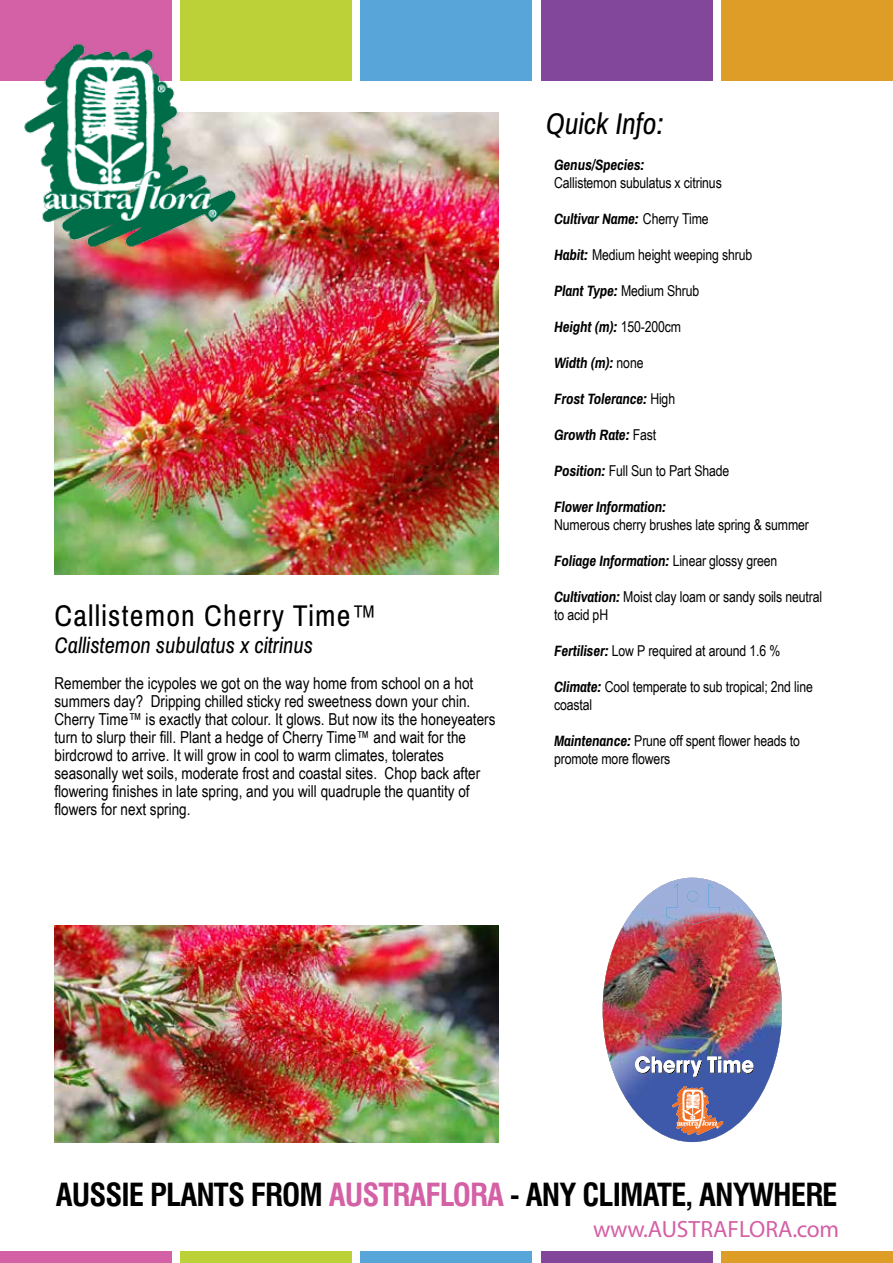
<style>
.page{position:relative;width:893px;height:1263px;background:#fff}
.page>*{position:absolute;margin:0;border:0;box-sizing:border-box;transform-origin:0 0}
.t1{font:700 condensed 31.05px "Swiss 721 BT";letter-spacing:-.03em;color:#000}
.t2{font:30px "Archivo Narrow";letter-spacing:.04em;color:#000}
.t3{font:italic 30px "Archivo Narrow";color:#000}
.t4{font:23.55px "Myriad Pro";color:#d460a5}
.t5{font:italic 22.5px "Archivo Narrow";color:#000}
.t6{font:16.5px/18px "Arial Narrow";color:#000}
.t7{font:15px/18px "Arial Narrow";letter-spacing:-.01em;color:#000}
.t8{font:italic 700 15px "Archivo Narrow";letter-spacing:-.01em;color:#000}
.t9{font:5.25px "Helvetica Neue LT";color:#000}
.t10{font:700 5.25px "Helvetica Neue LT";color:#000}
.s1{font-family:"Arial Narrow";font-weight:400;font-style:normal}
.s2{font-family:"Archivo Narrow";font-weight:700;font-style:italic}
.s3{color:#d460a5}
</style>
<div class="page">
<img style="left:54px;top:925px;width:444px;height:217px">
<img style="left:54px;top:113px;width:444px;height:462px">
<img style="left:603px;top:878px;width:179px;height:264px">
<img style="left:666px;top:883px;width:54px;height:41px">
<svg style="left:635px;top:1056px;width:119px;height:21px"></svg>
<svg style="left:672px;top:1086px;width:51px;height:49px;background:#a8858b"></svg>
<div style="left:0;top:0;width:171px;height:81px;background:#d460a5"></div>
<div style="left:0;top:1251px;width:171px;height:12px;background:#d460a5"></div>
<div style="left:180px;top:0;width:172px;height:81px;background:#bbd137"></div>
<div style="left:180px;top:1251px;width:172px;height:12px;background:#bbd137"></div>
<div style="left:361px;top:0;width:171px;height:81px;background:#58a5d9"></div>
<div style="left:361px;top:1251px;width:171px;height:12px;background:#58a5d9"></div>
<div style="left:541px;top:0;width:171px;height:81px;background:#82469b"></div>
<div style="left:541px;top:1251px;width:171px;height:12px;background:#82469b"></div>
<div style="left:722px;top:0;width:171px;height:81px;background:#dd9d27"></div>
<div style="left:722px;top:1251px;width:171px;height:12px;background:#dd9d27"></div>
<img style="left:24px;top:2px;width:218px;height:246px">
<h2 class="t2" style="left:54px;top:597px;width:323px">Callistemon Cherry Time™</h2>
<h3 class="t5" style="left:54px;top:631px;width:260px">Callistemon subulatus x citrinus</h3>
<p class="t6" style="left:54px;top:673px;width:442px">Remember the icypoles we got on the way home from school on a hot summers day? Dripping chilled sticky red sweetness down your chin.<br>Cherry Time™ is exactly that colour. It glows. But now its the honeyeaters turn to slurp their fill. Plant a hedge of Cherry Time™ and wait for the birdcrowd to arrive. It will grow in cool to warm climates, tolerates seasonally wet soils, moderate frost and coastal sites. Chop back after flowering finishes in late spring, and you will quadruple the quantity of flowers for next spring.</p>
<h2 class="t3" style="left:546px;top:106px;width:119px">Quick Info:</h2>
<p class="t8" style="left:554px;top:156px;width:92px">Genus/Species:</p>
<p class="t7" style="left:554px;top:173px;width:169px">Callistemon subulatus x citrinus</p>
<p class="t8" style="left:554px;top:210px;width:156px">Cultivar Name: <span class="s1">Cherry Time</span></p>
<p class="t7" style="left:554px;top:245px;width:200px"><span class="s2">Habit:</span> Medium height weeping shrub</p>
<p class="t7" style="left:554px;top:281px;width:147px"><span class="s2">Plant Type:</span> Medium Shrub</p>
<p class="t8" style="left:554px;top:318px;width:128px">Height (m): <span class="s1">150-200cm</span></p>
<p class="t8" style="left:554px;top:354px;width:91px">Width (m): <span class="s1">none</span></p>
<p class="t8" style="left:554px;top:390px;width:122px">Frost Tolerance: <span class="s1">High</span></p>
<p class="t8" style="left:554px;top:426px;width:104px">Growth Rate: <span class="s1">Fast</span></p>
<p class="t7" style="left:554px;top:461px;width:177px"><span class="s2">Position:</span> Full Sun to Part Shade</p>
<p class="t8" style="left:554px;top:498px;width:114px">Flower Information:</p>
<p class="t7" style="left:554px;top:515px;width:256px">Numerous cherry brushes late spring &amp; summer</p>
<p class="t8" style="left:554px;top:552px;width:225px">Foliage Information: <span class="s1">Linear glossy green</span></p>
<p class="t7" style="left:554px;top:587px;width:269px"><span class="s2">Cultivation:</span> Moist clay loam or sandy soils neutral to acid pH</p>
<p class="t7" style="left:554px;top:641px;width:228px"><span class="s2">Fertiliser:</span> Low P required at around 1.6 %</p>
<p class="t7" style="left:554px;top:677px;width:260px"><span class="s2">Climate:</span> Cool temperate to sub tropical; 2nd line coastal</p>
<p class="t7" style="left:554px;top:731px;width:247px"><span class="s2">Maintenance:</span> Prune off spent flower heads to promote more flowers</p>
<p class="t10" style="left:599px;top:1180px;width:24px">Barcode:</p>
<p class="t9" style="left:639px;top:1180px;width:10px">N/A</p>
<p class="t10" style="left:599px;top:1188px;width:30px">Print Scale:</p>
<p class="t9" style="left:639px;top:1189px;width:48px">100% of actual size</p>
<p class="t10" style="left:599px;top:1197px;width:30px">Dimension:</p>
<p class="t9" style="left:639px;top:1197px;width:54px">86mm(W) X 126mm(H)</p>
<h1 class="t1" style="left:56px;top:1176px;width:783px">AUSSIE PLANTS FROM <span class="s3">AUSTRAFLORA</span> - ANY CLIMATE, ANYWHERE</h1>
<h3 class="t4" style="left:593px;top:1215px;width:247px">www.AUSTRAFLORA.com</h3>
</div>
